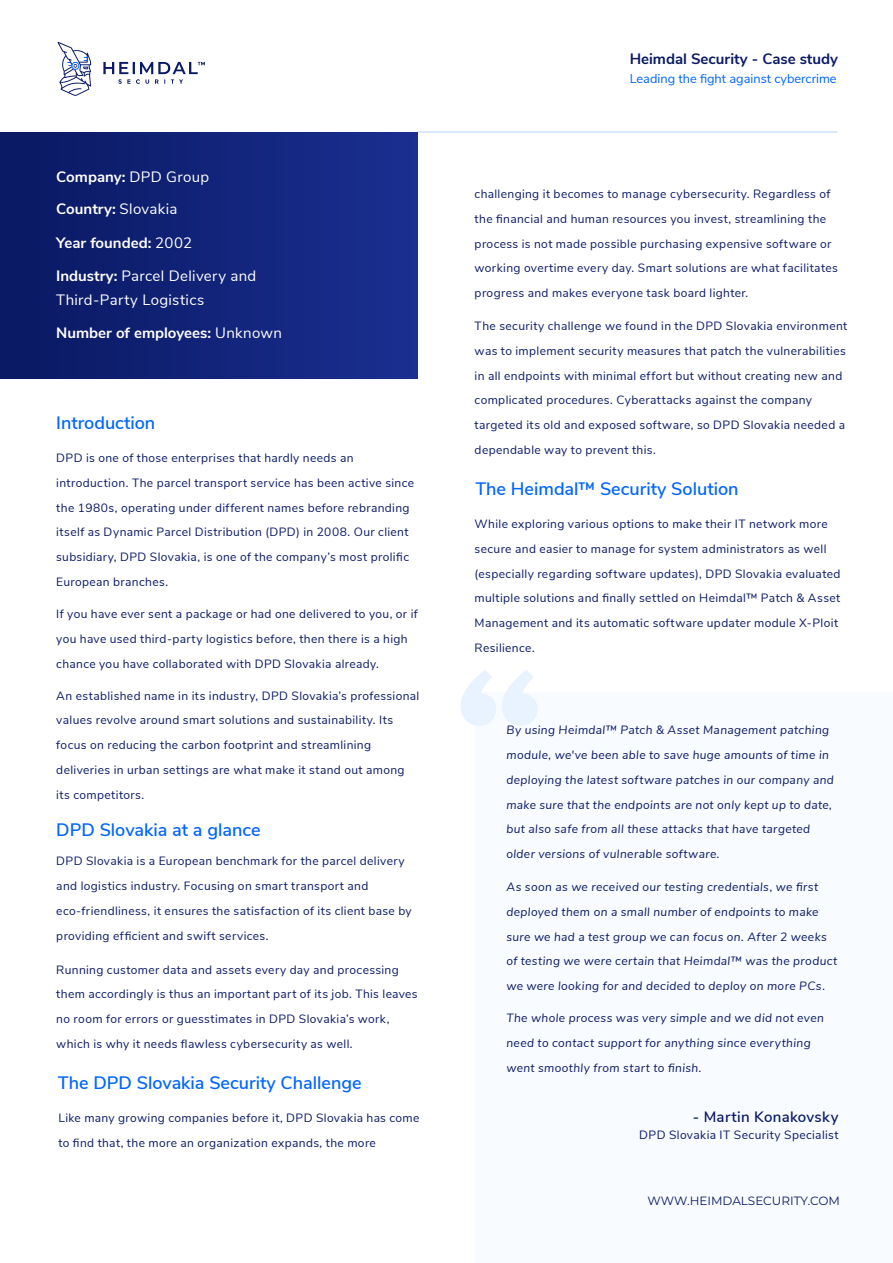
<style>
.page{position:relative;width:893px;height:1263px;background:#fff}
.page>*{position:absolute;margin:0;border:0;box-sizing:border-box;transform-origin:0 0}
.t1{font:600 18px "Nunito Sans";color:#0065ff}
.t2{font:700 15px/32.7px "Nunito Sans";color:#fff}
.t3{font:15px/24px "Nunito Sans";letter-spacing:.025em;color:#fff}
.t4{font:700 15px "Nunito Sans";color:#0b1a65}
.t5{font:600 15px "Nunito Sans";letter-spacing:.02em;color:#0b1a65}
.t6{font:12.75px "Nunito Sans";color:#0065ff}
.t7{font:12px/24.8px "Nunito Sans";letter-spacing:.03em;color:#0b1a65}
.t8{font:italic 12px/24.8px "Nunito Sans";letter-spacing:.03em;color:#0b1a65}
.t9{font:12px "Montserrat";color:#0b1a65}
.s1{font-weight:400}
.s2{font-weight:700}
</style>
<div class="page">
<div style="left:475px;top:693px;width:418px;height:570px;background:#f8fbff"></div>
<svg style="left:461px;top:670px;width:76px;height:56px"></svg>
<div style="left:0;top:132px;width:418px;height:247px;background:linear-gradient(to right,#0a1962,#1a2f90)"></div>
<hr style="left:418px;top:131px;width:419px;height:2px;background:#0065ff">
<svg style="left:103px;top:62px;width:102px;height:22px"></svg>
<svg style="left:58px;top:42px;width:33px;height:54px"></svg>
<p class="t2" style="left:56px;top:159px;width:154px">Company: <span class="s1">DPD Group<br></span>Country: <span class="s1">Slovakia</span></p>
<p class="t2" style="left:56px;top:225px;width:137px">Year founded: <span class="s1">2002</span></p>
<p class="t3" style="left:56px;top:262px;width:201px"><span class="s2">Industry:</span> Parcel Delivery and<br>Third-Party Logistics</p>
<p class="t2" style="left:56px;top:315px;width:227px">Number of employees: <span class="s1">Unknown</span></p>
<h1 class="t1" style="left:56px;top:410px;width:100px">Introduction</h1>
<p class="t7" style="left:56px;top:445px;width:359px">DPD is one of those enterprises that hardly needs an introduction. The parcel transport service has been active since the 1980s, operating under different names before rebranding itself as Dynamic Parcel Distribution (DPD) in 2008. Our client subsidiary, DPD Slovakia, is one of the company’s most prolific European branches.</p>
<p class="t7" style="left:56px;top:601px;width:363px">If you have ever sent a package or had one delivered to you, or if you have used third-party logistics before, then there is a high chance you have collaborated with DPD Slovakia already.</p>
<p class="t7" style="left:56px;top:682px;width:364px">An established name in its industry, DPD Slovakia’s professional values revolve around smart solutions and sustainability. Its focus on reducing the carbon footprint and streamlining deliveries in urban settings are what make it stand out among its competitors.</p>
<h1 class="t1" style="left:56px;top:816px;width:206px">DPD Slovakia at a glance</h1>
<p class="t7" style="left:56px;top:848px;width:357px">DPD Slovakia is a European benchmark for the parcel delivery and logistics industry. Focusing on smart transport and eco-friendliness, it ensures the satisfaction of its client base by providing efficient and swift services.</p>
<p class="t7" style="left:56px;top:956px;width:363px">Running customer data and assets every day and processing them accordingly is thus an important part of its job. This leaves no room for errors or guesstimates in DPD Slovakia’s work, which is why it needs flawless cybersecurity as well.</p>
<h1 class="t1" style="left:58px;top:1069px;width:305px">The DPD Slovakia Security Challenge</h1>
<p class="t7" style="left:58px;top:1104px;width:363px">Like many growing companies before it, DPD Slovakia has come to find that, the more an organization expands, the more</p>
<p class="t4" style="left:630px;top:48px;width:210px">Heimdal Security - Case study</p>
<p class="t6" style="left:630px;top:69px;width:208px">Leading the fight against cybercrime</p>
<p class="t7" style="left:475px;top:181px;width:365px">challenging it becomes to manage cybersecurity. Regardless of the financial and human resources you invest, streamlining the process is not made possible purchasing expensive software or working overtime every day. Smart solutions are what facilitates progress and makes everyone task board lighter.</p>
<p class="t7" style="left:475px;top:313px;width:374px">The security challenge we found in the DPD Slovakia environment was to implement security measures that patch the vulnerabilities in all endpoints with minimal effort but without creating new and complicated procedures. Cyberattacks against the company targeted its old and exposed software, so DPD Slovakia needed a dependable way to prevent this.</p>
<h1 class="t1" style="left:475px;top:476px;width:265px">The Heimdal™ Security Solution</h1>
<p class="t7" style="left:475px;top:511px;width:367px">While exploring various options to make their IT network more secure and easier to manage for system administrators as well (especially regarding software updates), DPD Slovakia evaluated multiple solutions and finally settled on Heimdal™ Patch &amp; Asset Management and its automatic software updater module X-Ploit Resilience.</p>
<p class="t8" style="left:506px;top:717px;width:329px">By using Heimdal™ Patch &amp; Asset Management patching module, we've been able to save huge amounts of time in deploying the latest software patches in our company and make sure that the endpoints are not only kept up to date, but also safe from all these attacks that have targeted older versions of vulnerable software.</p>
<p class="t8" style="left:506px;top:874px;width:332px">As soon as we received our testing credentials, we first deployed them on a small number of endpoints to make sure we had a test group we can focus on. After 2 weeks of testing we were certain that Heimdal™ was the product we were looking for and decided to deploy on more PCs.</p>
<p class="t8" style="left:506px;top:1005px;width:319px">The whole process was very simple and we did not even need to contact support for anything since everything went smoothly from start to finish.</p>
<p class="t5" style="left:693px;top:1106px;width:147px">- Martin Konakovsky</p>
<p class="t7" style="left:639px;top:1121px;width:201px">DPD Slovakia IT Security Specialist</p>
<p class="t9" style="left:648px;top:1192px;width:194px">WWW.HEIMDALSECURITY.COM</p>
</div>
